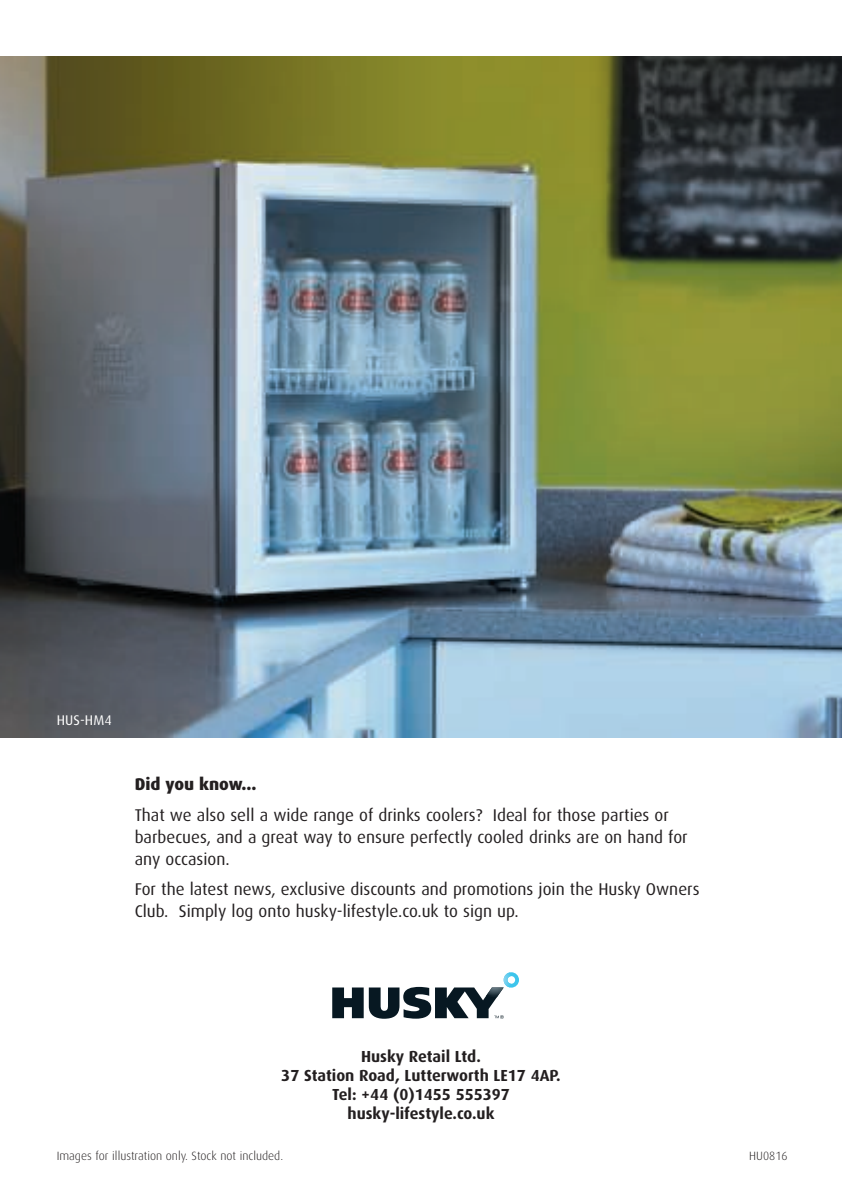
<style>
.page{position:relative;width:842px;height:1191px;background:#fff}
.page>*{position:absolute;margin:0;border:0;box-sizing:border-box;transform-origin:0 0}
.t1{font:17px/22px "Dax";color:#231f20}
.t2{font:800 17px "Dax";color:#231f20}
.t3{font:700 16px/19px "Dax";color:#231f20;text-align:center}
.t4{font:14px "Dax";color:#fff}
.t5{font:300 12px "Dax";color:#231f20}
</style>
<div class="page">
<img style="left:0;top:57px;width:842px;height:680px">
<svg style="left:332px;top:972px;width:187px;height:46px"></svg>
<p class="t4" style="left:57px;top:714px;width:57px">HUS-HM4</p>
<p class="t2" style="left:135px;top:776px;width:123px">Did you know...</p>
<p class="t1" style="left:135px;top:804px;width:554px">That we also sell a wide range of drinks coolers? Ideal for those parties or barbecues, and a great way to ensure perfectly cooled drinks are on hand for any occasion.</p>
<p class="t1" style="left:135px;top:879px;width:566px">For the latest news, exclusive discounts and promotions join the Husky Owners<br>Club. Simply log onto husky-lifestyle.co.uk to sign up.</p>
<p class="t3" style="left:281px;top:1047px;width:281px">Husky Retail Ltd.<br>37 Station Road, Lutterworth LE17 4AP.<br>Tel: +44 (0)1455 555397 husky-lifestyle.co.uk</p>
<p class="t5" style="left:57px;top:1150px;width:228px">Images for illustration only. Stock not included.</p>
<p class="t5" style="left:749px;top:1150px;width:40px">HU0816</p>
</div>
